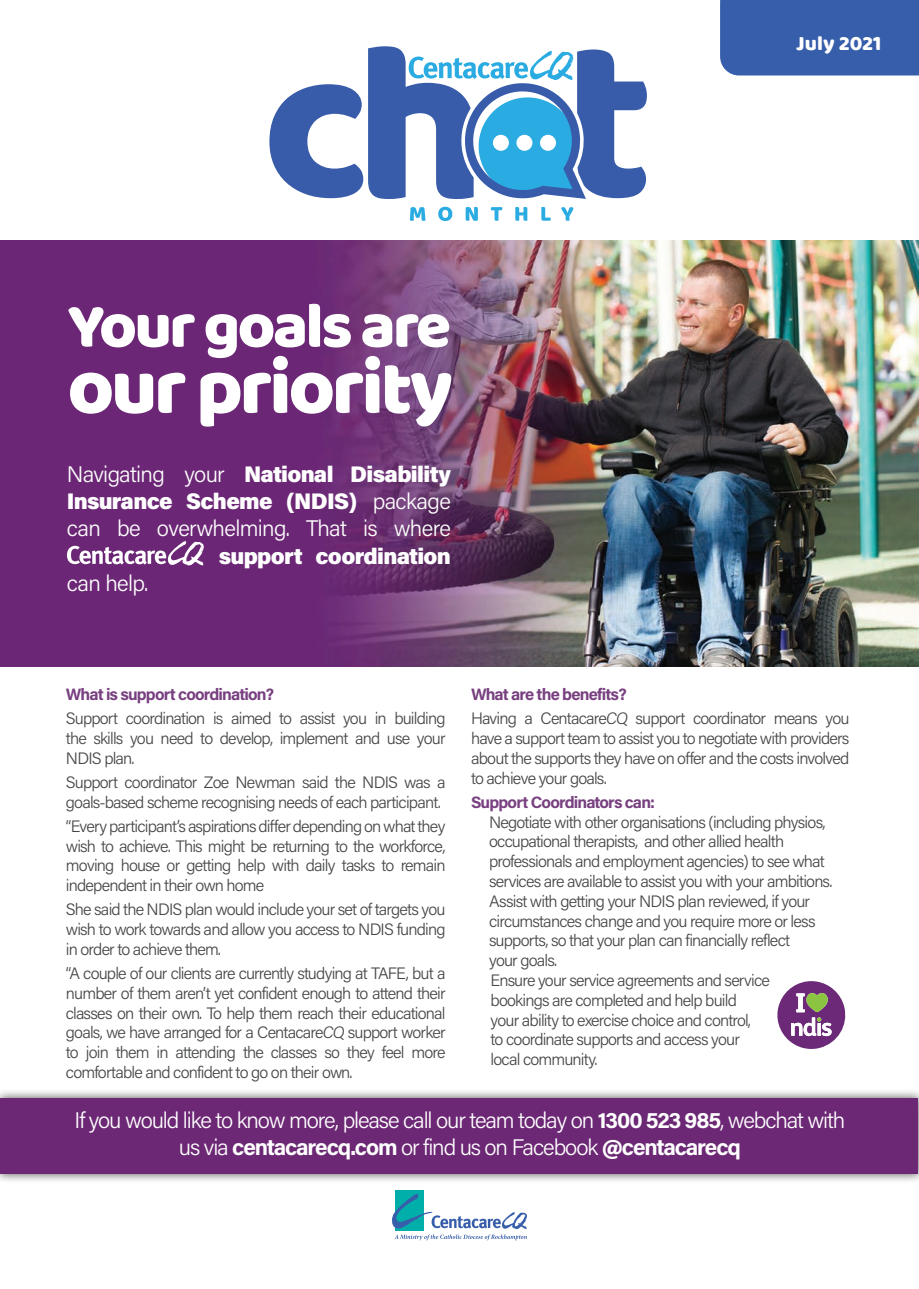
<style>
.page{position:relative;width:919px;height:1289px;background:#fff}
.page>*{position:absolute;margin:0;border:0;box-sizing:border-box;transform-origin:0 0}
.t1{font:79.5px "Baloo";letter-spacing:-.04em;color:#fff}
.t2{font:64.5px "Baloo";letter-spacing:-.04em;color:#fff}
.t3{font:300 22.5px/27px "Acumin Pro";letter-spacing:-.05em;color:#fff;text-align:justify}
.t4{font:900 22.5px "Acumin Pro";letter-spacing:-.03em;color:#fff}
.t5{font:21px "Baloo";color:#fff}
.t6{font:300 16.5px/19.8px "Acumin Pro";letter-spacing:-.05em;color:#454647;text-align:justify}
.t7{font:700 16.5px "Acumin Pro";letter-spacing:-.05em;color:#784080}
.s1{font-weight:900}
.s2{font-style:italic}
.s3{font-weight:700;color:#784080}
.s4{font-weight:700}
</style>
<div class="page">
<img style="left:0;top:241px;width:918px;height:425px">
<svg style="left:269px;top:46px;width:378px;height:153px"></svg>
<svg style="left:410px;top:207px;width:15px;height:14px"></svg>
<svg style="left:438px;top:207px;width:14px;height:14px"></svg>
<svg style="left:465px;top:207px;width:13px;height:14px"></svg>
<svg style="left:491px;top:207px;width:11px;height:14px"></svg>
<svg style="left:515px;top:207px;width:12px;height:14px"></svg>
<svg style="left:541px;top:207px;width:9px;height:14px"></svg>
<svg style="left:561px;top:207px;width:12px;height:14px"></svg>
<div style="left:720px;top:0;width:198px;height:75px;background:#375eab"></div>
<div style="left:395px;top:1189px;width:28px;height:41px;background:#00afa9"></div>
<svg style="left:392px;top:1193px;width:135px;height:47px"></svg>
<div style="left:0;top:1088px;width:918px;height:95px;background:#231f20;opacity:.75"></div>
<div style="left:1px;top:1098px;width:917px;height:75px;background:#6c2875"></div>
<svg style="left:67px;top:541px;width:137px;height:24px"></svg>
<svg style="left:777px;top:981px;width:69px;height:67px"></svg>
<p class="t5" style="left:796px;top:30px;width:87px">July 2021</p>
<h2 class="t2" style="left:68px;top:286px;width:385px">Your goals are</h2>
<h1 class="t1" style="left:68px;top:338px;width:387px">our priority</h1>
<h3 class="t3" style="left:67px;top:460px;width:385px">Navigating your <span class="s1">National Disability Insurance Scheme (NDIS)</span> package can be overwhelming. That is where</h3>
<h3 class="t4" style="left:219px;top:540px;width:234px">support coordination</h3>
<h3 class="t3" style="left:67px;top:569px;width:83px">can help.</h3>
<p class="t7" style="left:66px;top:682px;width:210px">What is support coordination?</p>
<p class="t6" style="left:66px;top:708px;width:381px">Support coordination is aimed to assist you in building the skills you need to develop, implement and use your NDIS plan.</p>
<p class="t6" style="left:66px;top:771px;width:381px">Support coordinator Zoe Newman said the NDIS was a goals-based scheme recognising needs of each participant.</p>
<p class="t6" style="left:66px;top:815px;width:381px">“Every participant’s aspirations differ depending on what they wish to achieve. This might be returning to the workforce, moving house or getting help with daily tasks to remain independent in their own home</p>
<p class="t6" style="left:66px;top:899px;width:381px">She said the NDIS plan would include your set of targets you wish to work towards and allow you access to NDIS funding in order to achieve them.</p>
<p class="t6" style="left:66px;top:962px;width:381px">“A couple of our clients are currently studying at TAFE, but a number of them aren’t yet confident enough to attend their classes on their own. To help them reach their educational goals, we have arranged for a Centacare<span class="s2">CQ</span> support worker to join them in attending the classes so they feel more comfortable and confident to go on their own.</p>
<p class="t6" style="left:471px;top:681px;width:380px;line-height:24px"><span class="s3">What are the benefits?<br></span>Having a Centacare<span class="s2">CQ</span> support coordinator means you</p>
<p class="t6" style="left:471px;top:727px;width:380px">have a support team to assist you to negotiate with providers about the supports they have on offer and the costs involved to achieve your goals.</p>
<p class="t7" style="left:471px;top:790px;width:185px">Support Coordinators can:</p>
<p class="t6" style="left:489px;top:811px;width:345px;text-align:left">Negotiate with other organisations (including physios, occupational therapists, and other allied health professionals and employment agencies) to see what services are available to assist you with your ambitions.<br>Assist with getting your NDIS plan reviewed, if your circumstances change and you require more or less supports, so that your plan can financially reflect<br>your goals.</p>
<p class="t6" style="left:490px;top:969px;width:281px;text-align:left;text-indent:-20px"><sup>■</sup> Ensure your service agreements and service bookings are completed and help build<br>your ability to exercise choice and control,<br>to coordinate supports and access your local community.</p>
<h3 class="t3" style="left:75px;top:1105px;width:772px;text-align:center">If you would like to know more, please call our team today on <span class="s4">1300 523 985</span>, webchat with us via <span class="s4">centacarecq.com</span> or find us on Facebook <span class="s4">@centacarecq</span></h3>
</div>
